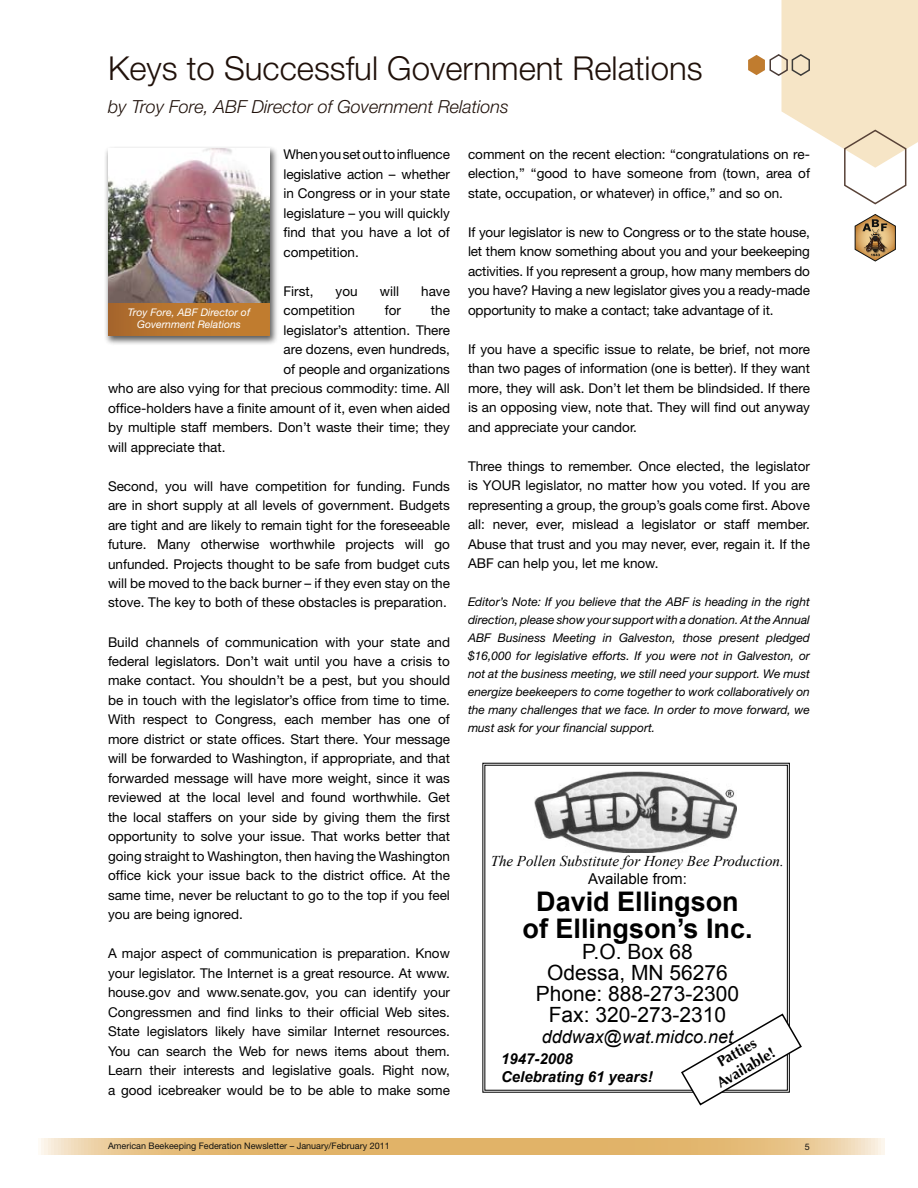
<style>
.page{position:relative;width:918px;height:1188px;background:#fff}
.page>*{position:absolute;margin:0;border:0;box-sizing:border-box;transform-origin:0 0}
.t1{font:300 33px "Helvetica Neue";color:#20110a}
.t2{font:700 27px/27px "Arial";color:#000;text-align:center}
.t3{font:21px/21px "Arial";color:#000;text-align:center}
.t4{font:italic 300 18px "Helvetica Neue";color:#20110a}
.t5{font:italic 18px "Arial";color:#000}
.t6{font:italic 15px "Times New Roman";color:#000}
.t7{font:italic 700 15px/18px "Arial";color:#000}
.t8{font:700 15px/18px "Optima";color:#000;text-align:center}
.t9{font:15px "Arial";color:#000}
.t10{font:13.5px/19.5px "Helvetica Neue";color:#000;text-align:justify}
.t11{font:italic 12px/18px "Helvetica Neue";color:#000;text-align:justify}
.t12{font:italic 10.5px/12px "Helvetica Neue";color:#fff;text-align:center}
.t13{font:9px "Helvetica Neue";color:#101110}
</style>
<div class="page">
<svg style="left:41px;top:1138px;width:843px;height:17px;background:#e5bd7d"></svg>
<svg style="left:748px;top:0;width:170px;height:205px"></svg>
<svg style="left:854px;top:214px;width:42px;height:48px"></svg>
<svg style="left:482px;top:762px;width:308px;height:331px"></svg>
<img style="left:534px;top:771px;width:203px;height:81px">
<svg style="left:680px;top:1012px;width:122px;height:94px"></svg>
<div style="left:104px;top:146px;width:174px;height:199px;background:#000;opacity:.65"></div>
<img style="left:108px;top:148px;width:162px;height:155px">
<div style="left:108px;top:303px;width:162px;height:32px;background:linear-gradient(to right,#ac6a2d,#c58130)"></div>
<h1 class="t1" style="left:108px;top:48px;width:596px">Keys to Successful Government Relations</h1>
<h3 class="t4" style="left:108px;top:96px;width:402px">by Troy Fore, ABF Director of Government Relations</h3>
<p class="t10" style="left:284px;top:144px;width:168px">When you set out to influence legislative action – whether in Congress or in your state legislature – you will quickly find that you have a lot of competition.</p>
<p class="t10" style="left:284px;top:281px;width:31px">First,</p>
<p class="t10" style="left:336px;top:281px;width:24px">you</p>
<p class="t10" style="left:380px;top:281px;width:21px">will</p>
<p class="t10" style="left:421px;top:281px;width:30px">have</p>
<p class="t10" style="left:284px;top:300px;width:73px">competition</p>
<p class="t10" style="left:385px;top:300px;width:18px">for</p>
<p class="t10" style="left:431px;top:300px;width:21px">the</p>
<p class="t10" style="left:284px;top:320px;width:168px">legislator’s attention. There</p>
<p class="t10" style="left:284px;top:339px;width:168px">are dozens, even hundreds,</p>
<p class="t10" style="left:284px;top:359px;width:168px">of people and organizations</p>
<p class="t10" style="left:108px;top:378px;width:343px">who are also vying for that precious commodity: time. All</p>
<p class="t10" style="left:108px;top:398px;width:344px">office-holders have a finite amount of it, even when aided</p>
<p class="t10" style="left:108px;top:417px;width:343px">by multiple staff members. Don’t waste their time; they</p>
<p class="t10" style="left:108px;top:437px;width:119px">will appreciate that.</p>
<p class="t10" style="left:108px;top:476px;width:344px">Second, you will have competition for funding. Funds are in short supply at all levels of government. Budgets are tight and are likely to remain tight for the foreseeable future. Many otherwise worthwhile projects will go unfunded. Projects thought to be safe from budget cuts will be moved to the back burner – if they even stay on the stove. The key to both of these obstacles is preparation.</p>
<p class="t10" style="left:108px;top:632px;width:344px">Build channels of communication with your state and federal legislators. Don’t wait until you have a crisis to make contact. You shouldn’t be a pest, but you should be in touch with the legislator’s office from time to time.<br>With respect to Congress, each member has one of more district or state offices. Start there. Your message will be forwarded to Washington, if appropriate, and that forwarded message will have more weight, since it was reviewed at the local level and found worthwhile. Get the local staffers on your side by giving them the first opportunity to solve your issue. That works better that going straight to Washington, then having the Washington office kick your issue back to the district office. At the same time, never be reluctant to go to the top if you feel you are being ignored.</p>
<p class="t10" style="left:108px;top:944px;width:344px">A major aspect of communication is preparation. Know your legislator. The Internet is a great resource. At www. house.gov and www.senate.gov, you can identify your Congressmen and find links to their official Web sites.<br>State legislators likely have similar Internet resources.<br>You can search the Web for news items about them.<br>Learn their interests and legislative goals. Right now, a good icebreaker would be to be able to make some</p>
<p class="t10" style="left:468px;top:144px;width:343px">comment on the recent election: “congratulations on re&shy;election,” “good to have someone from (town, area of state, occupation, or whatever) in office,” and so on.</p>
<p class="t10" style="left:468px;top:222px;width:344px">If your legislator is new to Congress or to the state house, let them know something about you and your beekeeping activities. If you represent a group, how many members do you have? Having a new legislator gives you a ready-made opportunity to make a contact; take advantage of it.</p>
<p class="t10" style="left:468px;top:339px;width:344px">If you have a specific issue to relate, be brief, not more than two pages of information (one is better). If they want more, they will ask. Don’t let them be blindsided. If there is an opposing view, note that. They will find out anyway and appreciate your candor.</p>
<p class="t10" style="left:468px;top:456px;width:343px">Three things to remember. Once elected, the legislator is YOUR legislator, no matter how you voted. If you are representing a group, the group’s goals come first. Above all: never, ever, mislead a legislator or staff member.<br>Abuse that trust and you may never, ever, regain it. If the ABF can help you, let me know.</p>
<p class="t11" style="left:468px;top:593px;width:344px">Editor’s Note: If you believe that the ABF is heading in the right direction, please show your support with a donation. At the Annual ABF Business Meeting in Galveston, those present pledged $16,000 for legislative efforts. If you were not in Galveston, or not at the business meeting, we still need your support. We must energize beekeepers to come together to work collaboratively on the many challenges that we face. In order to move forward, we must ask for your financial support.</p>
<p class="t12" style="left:128px;top:306px;width:124px">Troy Fore, ABF Director of<br>Government Relations</p>
<p class="t6" style="left:491px;top:850px;width:295px">The Pollen Substitute for Honey Bee Production.</p>
<p class="t9" style="left:588px;top:869px;width:100px">Available from:</p>
<h2 class="t2" style="left:523px;top:889px;width:232px">David Ellingson of Ellingson’s Inc.</h2>
<h3 class="t3" style="left:536px;top:941px;width:205px">P.O. Box 68<br>Odessa, MN 56276<br>Phone: 888-273-2300<br>Fax: 320-273-2310</h3>
<h3 class="t5" style="left:542px;top:1025px;width:193px">dddwax@wat.midco.net</h3>
<p class="t7" style="left:501px;top:1050px;width:153px">1947-2008<br>Celebrating 61 years!</p>
<p class="t8" style="left:704px;top:1061px;width:66px;rotate:-30deg">Patties<br>Available!</p>
<p class="t13" style="left:108px;top:1141px;width:283px">American Beekeeping Federation Newsletter – January/February 2011</p>
<p class="t13" style="left:805px;top:1141px;width:7px">5</p>
</div>
